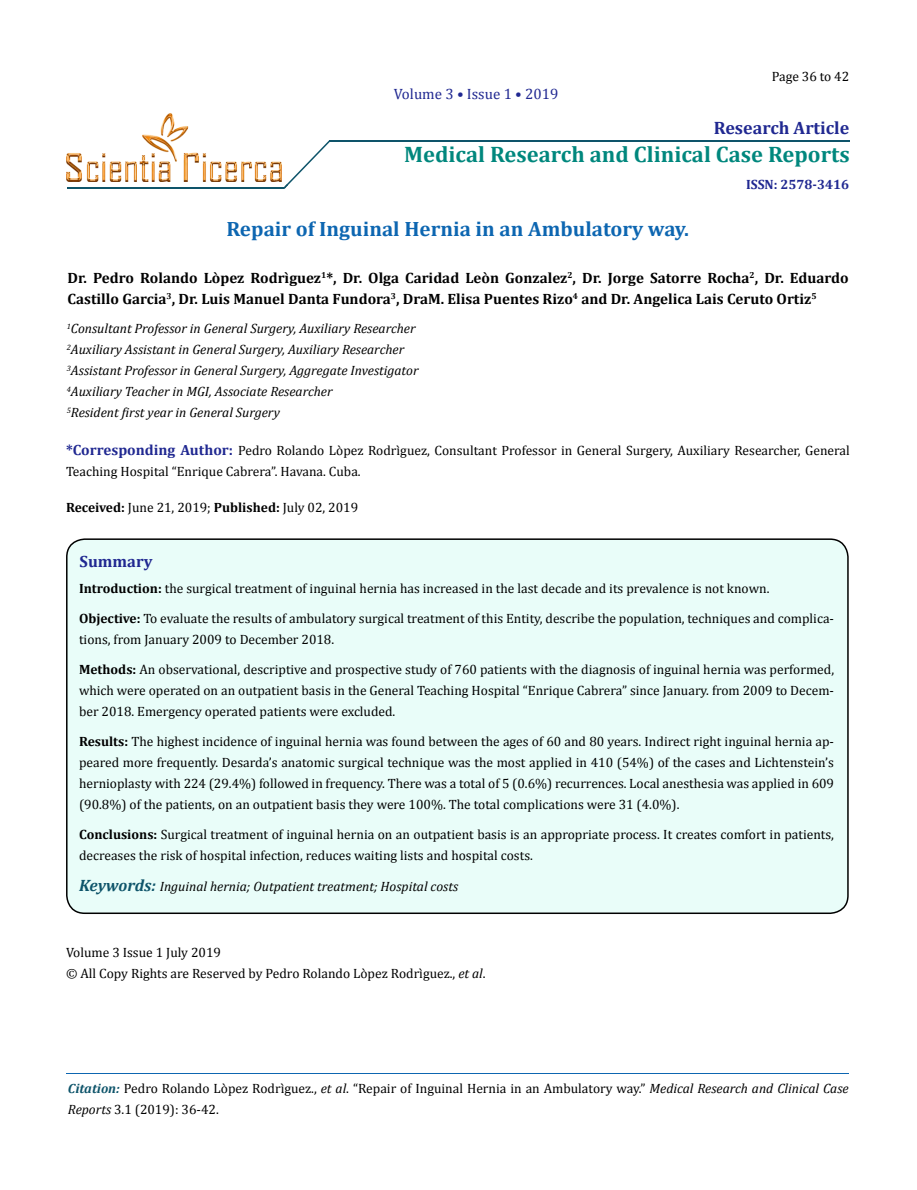
<style>
.page{position:relative;width:917px;height:1190px;background:#fff}
.page>*{position:absolute;margin:0;border:0;box-sizing:border-box;transform-origin:0 0}
.t1{font:700 22.5px "Cambria";color:#00877d}
.t2{font:700 20.85px "Cambria";color:#0d66b1}
.t3{font:700 18px "Cambria";color:#202891}
.t4{font:700 16.35px "Cambria";color:#202891}
.t5{font:700 15px/21px "Cambria";color:#000}
.t6{font:15px "Cambria";color:#202891}
.t7{font:13.5px/21px "Cambria";color:#000}
.t8{font:italic 13.5px/21px "Cambria";color:#000}
.t9{font:700 13.5px "Cambria";color:#202891}
.s1{font-weight:700;font-size:14.85px;color:#202891}
.s2{font-weight:700}
.s3{font-weight:700;font-size:16.5px;color:#0e546a}
.s4{font-style:italic}
.s5{font-weight:700;font-style:italic;font-size:13.35px;color:#0e546a}
</style>
<div class="page">
<div style="left:67px;top:539px;width:781px;height:374px;background:#e9fdf9;border-radius:18px"></div>
<div style="left:66px;top:538px;width:782px;height:376px;border:2px solid #000;border-radius:18px"></div>
<hr style="left:329px;top:140px;width:520px;height:2px;background:#0e546a">
<hr style="left:67px;top:187px;width:218px;height:1px;background:#0e546a">
<hr style="left:67px;top:1073px;width:781px;height:1px;background:#0d66b1">
<img style="left:67px;top:113px;width:214px;height:69px">
<svg style="left:284px;top:140px;width:46px;height:49px"></svg>
<p class="t6" style="left:394px;top:85px;width:166px">Volume 3 • Issue 1 • 2019</p>
<p class="t7" style="left:771px;top:66px;width:79px">Page 36 to 42</p>
<h3 class="t3" style="left:713px;top:117px;width:137px">Research Article</h3>
<h1 class="t1" style="left:404px;top:141px;width:447px">Medical Research and Clinical Case Reports</h1>
<h2 class="t2" style="left:226px;top:216px;width:464px">Repair of Inguinal Hernia in an Ambulatory way.</h2>
<p class="t9" style="left:746px;top:176px;width:104px">ISSN: 2578-3416</p>
<p class="t5" style="left:68px;top:267px;width:782px">Dr. Pedro Rolando Lòpez Rodrìguez<sup>1</sup>*, Dr. Olga Caridad Leòn Gonzalez<sup>2</sup>, Dr. Jorge Satorre Rocha<sup>2</sup>, Dr. Eduardo<br>Castillo Garcia<sup>3</sup>, Dr. Luis Manuel Danta Fundora<sup>3</sup>, DraM. Elisa Puentes Rizo<sup>4</sup> and Dr. Angelica Lais Ceruto Ortiz<sup>5</sup></p>
<p class="t8" style="left:67px;top:318px;width:353px"><sup>1</sup>Consultant Professor in General Surgery, Auxiliary Researcher <sup>2</sup>Auxiliary Assistant in General Surgery, Auxiliary Researcher <sup>3</sup>Assistant Professor in General Surgery, Aggregate Investigator <sup>4</sup>Auxiliary Teacher in MGI, Associate Researcher<br><sup>5</sup>Resident first year in General Surgery</p>
<p class="t7" style="left:66px;top:440px;width:785px"><span class="s1">*Corresponding Author:</span> Pedro Rolando Lòpez Rodrìguez, Consultant Professor in General Surgery, Auxiliary Researcher, General<br>Teaching Hospital “Enrique Cabrera”. Havana. Cuba.</p>
<p class="t7" style="left:66px;top:497px;width:294px"><span class="s2">Received:</span> June 21, 2019; <span class="s2">Published:</span> July 02, 2019</p>
<p class="t4" style="left:80px;top:552px;width:74px">Summary</p>
<p class="t7" style="left:79px;top:577px;width:692px"><span class="s2">Introduction:</span> the surgical treatment of inguinal hernia has increased in the last decade and its prevalence is not known.</p>
<p class="t7" style="left:79px;top:607px;width:756px"><span class="s2">Objective:</span> To evaluate the results of ambulatory surgical treatment of this Entity, describe the population, techniques and complica&shy;tions, from January 2009 to December 2018.</p>
<p class="t7" style="left:79px;top:658px;width:756px;text-align:justify"><span class="s2">Methods:</span> An observational, descriptive and prospective study of 760 patients with the diagnosis of inguinal hernia was performed, which were operated on an outpatient basis in the General Teaching Hospital “Enrique Cabrera” since January. from 2009 to Decem&shy;ber 2018. Emergency operated patients were excluded.</p>
<p class="t7" style="left:79px;top:730px;width:756px;text-align:justify"><span class="s2">Results:</span> The highest incidence of inguinal hernia was found between the ages of 60 and 80 years. Indirect right inguinal hernia ap&shy;peared more frequently. Desarda’s anatomic surgical technique was the most applied in 410 (54%) of the cases and Lichtenstein’s hernioplasty with 224 (29.4%) followed in frequency. There was a total of 5 (0.6%) recurrences. Local anesthesia was applied in 609 (90.8%) of the patients, on an outpatient basis they were 100%. The total complications were 31 (4.0%).</p>
<p class="t7" style="left:79px;top:823px;width:756px"><span class="s2">Conclusions:</span> Surgical treatment of inguinal hernia on an outpatient basis is an appropriate process. It creates comfort in patients, decreases the risk of hospital infection, reduces waiting lists and hospital costs.</p>
<p class="t8" style="left:79px;top:875px;width:380px"><span class="s3">Keywords:</span> Inguinal hernia; Outpatient treatment; Hospital costs</p>
<p class="t7" style="left:66px;top:941px;width:421px">Volume 3 Issue 1 July 2019<br>© All Copy Rights are Reserved by Pedro Rolando Lòpez Rodrìguez., <span class="s4">et al</span>.</p>
<p class="t7" style="left:68px;top:1077px;width:782px"><span class="s5">Citation:</span> Pedro Rolando Lòpez Rodrìguez., <span class="s4">et al</span>. “Repair of Inguinal Hernia in an Ambulatory way.” <span class="s4">Medical Research and Clinical Case<br>Reports</span> 3.1 (2019): 36-42.</p>
</div>
